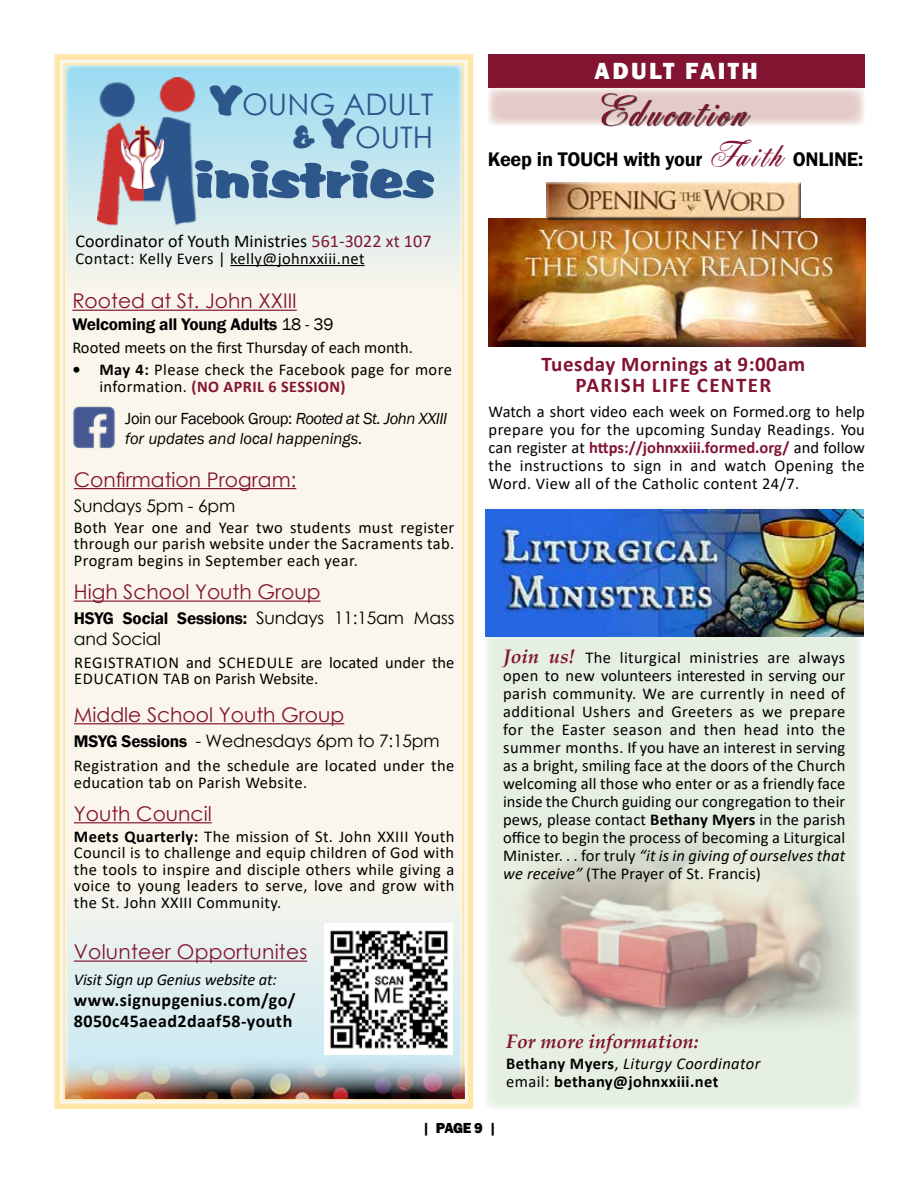
<style>
.page{position:relative;width:918px;height:1188px;background:#fff}
.page>*{position:absolute;margin:0;border:0;box-sizing:border-box;transform-origin:0 0}
.t1{font:51px "Accent SF";color:#2d568b}
.t2{font:40.65px "Ancestory SF";letter-spacing:.1em;color:#821431}
.t3{font:29.7px/33px "Century Gothic";color:#2d568b;text-align:right}
.t4{font:800 24px "Franklin Gothic";letter-spacing:.1em;color:#fff}
.t5{font:700 21px/21px "Calibri";letter-spacing:.025em;color:#821432;text-align:center}
.t6{font:20.25px "Century Gothic";color:#821432}
.t7{font:600 20.25px "Franklin Gothic";letter-spacing:-.01em;color:#000}
.t8{font:italic 700 19.5px "Palatino Linotype";color:#821431}
.t9{font:700 18px/21px "Calibri";letter-spacing:.025em;color:#000}
.t10{font:18px "Calibri";letter-spacing:.005em;color:#000}
.t11{font:600 17.25px "Franklin Gothic";letter-spacing:-.01em;color:#000}
.t12{font:17.25px "Century Gothic";letter-spacing:-.01em;color:#000}
.t13{font:16.5px/18px "Calibri";letter-spacing:.025em;color:#000;text-align:justify}
.t14{font:16.5px/16.5px "Calibri";color:#000}
.t15{font:italic 16.5px/19.5px "Franklin Gothic";color:#000}
.t16{font:700 16.5px/18px "Calibri";letter-spacing:.025em;color:#000}
.t17{font:italic 16.5px "Calibri";letter-spacing:-.01em;color:#000}
.t18{font:700 16.2px "Calibri";letter-spacing:.025em;color:#821431}
.t19{font:800 15px "Franklin Gothic";color:#000}
.s1{font-family:"Accent SF";font-size:39.6px}
.s2{font-family:"Accent SF"}
.s3{color:#821432}
.s4{font-weight:400}
.s5{font-weight:700}
.s6{font-weight:400;font-size:16.5px;color:#000}
.s7{font-style:normal}
.s8{font-family:"Century Gothic";font-weight:400}
.s9{font-family:"Franklin Gothic";font-weight:600}
.s10{font-family:"Ancestory SF";font-weight:400;font-size:33.75px;color:#821431}
.s11{font-weight:700;color:#821431}
.s12{font-family:"Palatino Linotype";font-weight:700;font-style:italic;font-size:19.5px;color:#821431}
.s13{font-style:italic}
.s14{font-weight:400;font-style:italic}
</style>
<div class="page">
<div style="left:488px;top:54px;width:376px;height:34px;background:#821431"></div>
<svg style="left:488px;top:88px;width:376px;height:37px;background:#e8d5d2"></svg>
<div style="left:602px;top:93px;width:149px;height:33px;background:#000;opacity:.75"></div>
<img style="left:489px;top:219px;width:376px;height:127px">
<div style="left:545px;top:182px;width:256px;height:38px;background:#000;opacity:.75"></div>
<div style="left:485px;top:506px;width:377px;height:603px;background:#e5f0e2"></div>
<img style="left:486px;top:509px;width:378px;height:128px">
<img style="left:509px;top:805px;width:353px;height:238px">
<svg style="left:54px;top:54px;width:419px;height:1055px;background:#fbf4e5"></svg>
<svg style="left:65px;top:872px;width:398px;height:185px;background:#e5efed"></svg>
<div style="left:65px;top:65px;width:398px;height:227px;background:linear-gradient(to bottom,#99dbf2,#faf5eb)"></div>
<img style="left:97px;top:77px;width:99px;height:158px">
<img style="left:121px;top:139px;width:19px;height:50px">
<hr style="left:230px;top:265px;width:135px;height:1px;background:#000">
<img style="left:63px;top:396px;width:62px;height:63px">
<hr style="left:72px;top:310px;width:225px;height:1px;background:#821432">
<img style="left:65px;top:1057px;width:399px;height:42px">
<hr style="left:74px;top:488px;width:222px;height:1px;background:#821432">
<hr style="left:74px;top:601px;width:247px;height:1px;background:#821432">
<hr style="left:74px;top:723px;width:270px;height:1px;background:#821432">
<hr style="left:74px;top:822px;width:138px;height:1px;background:#821432">
<hr style="left:74px;top:961px;width:233px;height:1px;background:#821432">
<img style="left:324px;top:923px;width:129px;height:131px">
<h3 class="t3" style="left:210px;top:87px;width:224px"><span class="s1">Y</span>OUNG ADULT <span class="s2">&amp;</span> <span class="s1">Y</span>OUTH</h3>
<h1 class="t1" style="left:195px;top:143px;width:241px">inistries</h1>
<p class="t10" style="left:75px;top:229px;width:358px">Coordinator of Youth Ministries <span class="s3">561-3022 xt 107</span></p>
<p class="t13" style="left:75px;top:249px;width:291px">Contact: Kelly Evers | kelly@johnxxiii.net</p>
<p class="t6" style="left:72px;top:287px;width:226px">Rooted at St. John XXIII</p>
<p class="t11" style="left:72px;top:314px;width:263px">Welcoming all Young Adults <span class="s4">18 - 39</span></p>
<p class="t14" style="left:72px;top:339px;width:342px">Rooted meets on the first Thursday of each month.</p>
<p class="t13" style="left:72px;top:361px;width:381px"><span class="s5">• May 4:</span> Please check the Facebook page for more</p>
<p class="t18" style="left:99px;top:375px;width:248px"><span class="s6">information.</span> (NO APRIL 6 SESSION)</p>
<p class="t15" style="left:125px;top:409px;width:323px"><span class="s7">Join our Facebook Group:</span> Rooted at St. John XXIII for updates and local happenings.</p>
<p class="t6" style="left:74px;top:465px;width:224px">Confirmation Program:</p>
<p class="t12" style="left:74px;top:494px;width:163px">Sundays 5pm - 6pm</p>
<p class="t13" style="left:74px;top:519px;width:382px;line-height:16.5px">Both Year one and Year two students must register through our parish website under the Sacraments tab.<br>Program begins in September each year.</p>
<p class="t6" style="left:74px;top:578px;width:248px">High School Youth Group</p>
<p class="t11" style="left:74px;top:608px;width:382px">HSYG Social Sessions: <span class="s8">Sundays 11:15am Mass</span></p>
<p class="t12" style="left:74px;top:627px;width:89px">and Social</p>
<p class="t14" style="left:74px;top:653px;width:382px">REGISTRATION and SCHEDULE are located under the<br>EDUCATION TAB on Parish Website.</p>
<p class="t6" style="left:74px;top:700px;width:272px">Middle School Youth Group</p>
<p class="t12" style="left:74px;top:729px;width:367px"><span class="s9">MSYG Sessions</span> - Wednesdays 6pm to 7:15pm</p>
<p class="t13" style="left:74px;top:757px;width:382px;line-height:16.5px">Registration and the schedule are located under the education tab on Parish Website.</p>
<p class="t6" style="left:74px;top:799px;width:139px">Youth Council</p>
<p class="t13" style="left:74px;top:828px;width:382px;line-height:16.5px"><span class="s5">Meets Quarterly:</span> The mission of St. John XXIII Youth Council is to challenge and equip children of God with the tools to inspire and disciple others while giving a voice to young leaders to serve, love and grow with the St. John XXIII Community.</p>
<p class="t6" style="left:74px;top:938px;width:235px">Volunteer Opportunites</p>
<p class="t17" style="left:74px;top:968px;width:204px">Visit Sign up Genius website at:</p>
<p class="t9" style="left:74px;top:989px;width:223px">www.signupgenius.com/go/<br>8050c45aead2daaf58-youth</p>
<h3 class="t4" style="left:595px;top:55px;width:165px">ADULT FAITH</h3>
<h2 class="t2" style="left:585px;top:85px;width:160px">Education</h2>
<p class="t7" style="left:488px;top:147px;width:377px">Keep in TOUCH with your <span class="s10">Faith</span> ONLINE:</p>
<p class="t5" style="left:541px;top:353px;width:265px">Tuesday Mornings at 9:00am<br>PARISH LIFE CENTER</p>
<p class="t13" style="left:489px;top:402px;width:378px">Watch a short video each week on Formed.org to help prepare you for the upcoming Sunday Readings. You can register at <span class="s11">https://johnxxiii.formed.org/</span> and follow the instructions to sign in and watch Opening the Word. View all of the Catholic content 24/7.</p>
<p class="t13" style="left:503px;top:649px;width:344px"><span class="s12">Join us!</span> The liturgical ministries are always open to new volunteers interested in serving our parish community. We are currently in need of additional Ushers and Greeters as we prepare for the Easter season and then head into the summer months. If you have an interest in serving as a bright, smiling face at the doors of the Church welcoming all those who enter or as a friendly face inside the Church guiding our congregation to their pews, please contact <span class="s5">Bethany Myers</span> in the parish office to begin the process of becoming a Liturgical Minister. . . for truly <span class="s13">“it is in giving of ourselves that we receive”</span> (The Prayer of St. Francis)</p>
<p class="t8" style="left:506px;top:1027px;width:194px">For more information:</p>
<p class="t16" style="left:506px;top:1054px;width:256px">Bethany Myers<span class="s4">,</span> <span class="s14">Liturgy Coordinator </span><span class="s4">email:</span> bethany@johnxxiii.net</p>
<p class="t19" style="left:423px;top:1118px;width:75px">| PAGE 9 |</p>
</div>
